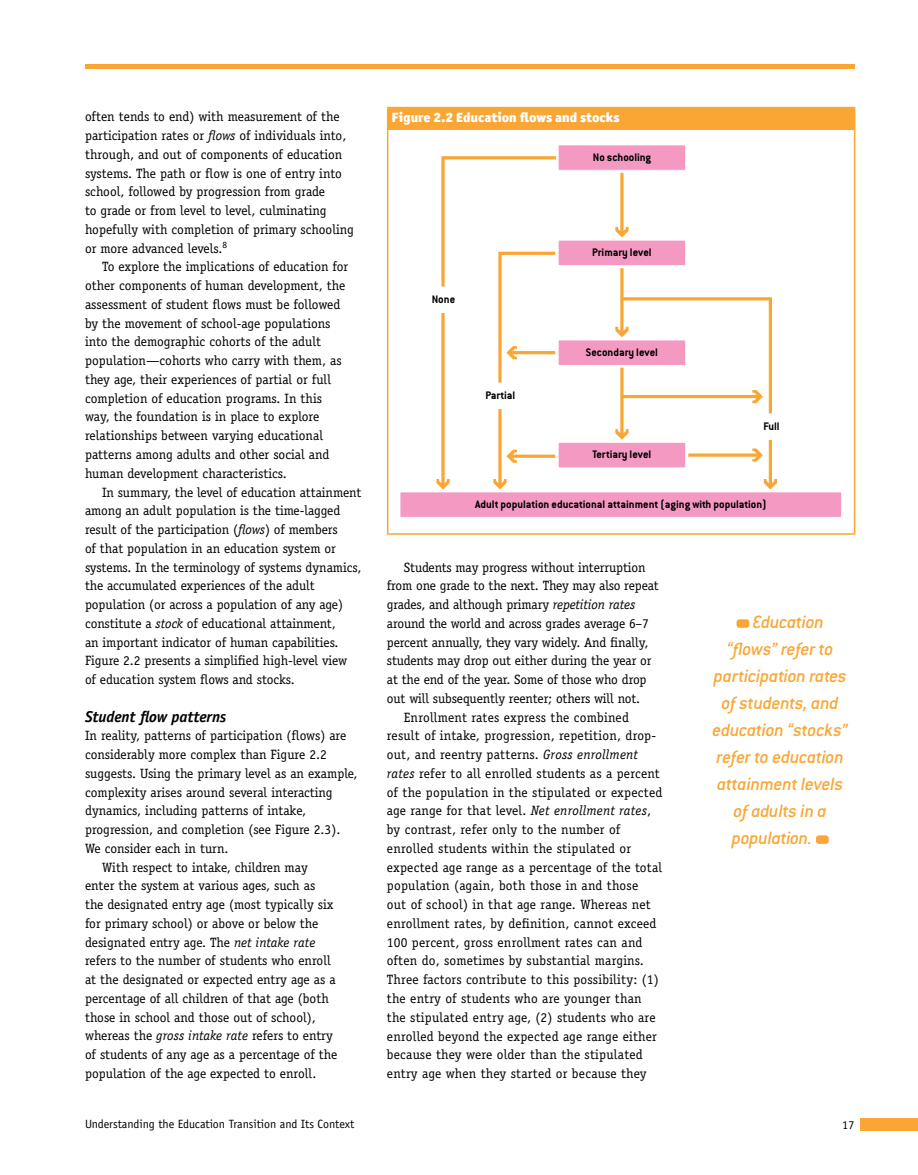
<style>
.page{position:relative;width:918px;height:1175px;background:#fff}
.page>*{position:absolute;margin:0;border:0;box-sizing:border-box;transform-origin:0 0}
.t1{font:italic 500 19.5px "Conduit ITC";letter-spacing:-.015em;color:#faa634}
.t2{font:italic 700 15.75px "Officina Sans";letter-spacing:-.01em;color:#000}
.t3{font:13.5px/18.8px "Officina Serif";color:#000}
.t4{font:13.5px "Officina Serif";letter-spacing:-.03em;color:#000}
.t5{font:13.5px "Officina Serif";letter-spacing:-.02em;color:#000}
.t6{font:900 13.5px "Officina San ITC";color:#fff}
.t7{font:700 12px "Conduit ITC";color:#000}
.t8{font:12px "Officina Sans";color:#000}
.t9{font:12px "Officina Serif";color:#000}
.s1{font-style:italic}
</style>
<div class="page">
<div style="left:85px;top:64px;width:769px;height:5px;background:#faa634"></div>
<div style="left:860px;top:1117px;width:58px;height:13px;background:#faa634"></div>
<div style="left:388px;top:108px;width:467px;height:23px;background:#faa634"></div>
<hr style="left:387px;top:107px;width:468px;height:1px;background:#faa634">
<svg style="left:387px;top:108px;width:1px;height:23px"></svg>
<hr style="left:387px;top:131px;width:1px;height:402px;background:#faa634">
<hr style="left:854px;top:131px;width:1px;height:402px;background:#faa634">
<hr style="left:387px;top:533px;width:468px;height:2px;background:#faa634">
<div style="left:558px;top:145px;width:128px;height:25px;background:#f49ac2"></div>
<div style="left:558px;top:240px;width:128px;height:26px;background:#f49ac2"></div>
<div style="left:558px;top:240px;width:128px;height:26px;border:1px solid #fff"></div>
<div style="left:558px;top:340px;width:128px;height:25px;background:#f49ac2"></div>
<div style="left:558px;top:340px;width:128px;height:25px;border:1px solid #fff"></div>
<div style="left:558px;top:442px;width:128px;height:26px;background:#f49ac2"></div>
<div style="left:558px;top:442px;width:128px;height:26px;border:1px solid #fff"></div>
<div style="left:400px;top:492px;width:442px;height:25px;background:#f49ac2"></div>
<div style="left:400px;top:491px;width:442px;height:26px;border:1px solid #fff"></div>
<svg style="left:615px;top:173px;width:14px;height:64px"></svg>
<svg style="left:615px;top:268px;width:162px;height:221px"></svg>
<div style="left:743px;top:414px;width:57px;height:25px;background:#fff"></div>
<svg style="left:436px;top:156px;width:120px;height:333px"></svg>
<div style="left:737px;top:619px;width:12px;height:9px;background:#faa634;border-radius:3px"></div>
<div style="left:816px;top:835px;width:13px;height:9px;background:#faa634;border-radius:3px"></div>
<p class="t3" style="left:85px;top:107px;width:270px">often tends to end) with measurement of the participation rates or <span class="s1">flows</span> of individuals into, through, and out of components of education systems. The path or flow is one of entry into school, followed by progression from grade<br>to grade or from level to level, culminating hopefully with completion of primary schooling or more advanced levels.<sup>8</sup></p>
<p class="t3" style="left:85px;top:257px;width:265px;text-indent:17px">To explore the implications of education for other components of human development, the assessment of student flows must be followed by the movement of school-age populations into the demographic cohorts of the adult population—cohorts who carry with them, as they age, their experiences of partial or full completion of education programs. In this way, the foundation is in place to explore relationships between varying educational patterns among adults and other social and human development characteristics.</p>
<p class="t3" style="left:85px;top:482px;width:278px;text-indent:17px">In summary, the level of education attainment among an adult population is the time-lagged result of the participation (<span class="s1">flows</span>) of members<br>of that population in an education system or systems. In the terminology of systems dynamics, the accumulated experiences of the adult population (or across a population of any age) constitute a <span class="s1">stock</span> of educational attainment,<br>an important indicator of human capabilities.<br>Figure 2.2 presents a simplified high-level view of education system flows and stocks.</p>
<p class="t2" style="left:85px;top:706px;width:143px">Student flow patterns</p>
<p class="t3" style="left:85px;top:726px;width:263px">In reality, patterns of participation (flows) are</p>
<p class="t3" style="left:85px;top:745px;width:243px">considerably more complex than Figure 2.2</p>
<p class="t3" style="left:85px;top:764px;width:274px">suggests. Using the primary level as an example,</p>
<p class="t3" style="left:85px;top:782px;width:249px">complexity arises around several interacting</p>
<p class="t3" style="left:85px;top:801px;width:223px">dynamics, including patterns of intake,</p>
<p class="t3" style="left:85px;top:820px;width:257px">progression, and completion (see Figure 2.3).</p>
<p class="t3" style="left:85px;top:839px;width:145px">We consider each in turn.</p>
<p class="t3" style="left:102px;top:857px;width:207px">With respect to intake, children may</p>
<p class="t3" style="left:85px;top:876px;width:232px">enter the system at various ages, such as</p>
<p class="t3" style="left:85px;top:895px;width:250px">the designated entry age (most typically six</p>
<p class="t3" style="left:85px;top:914px;width:235px">for primary school) or above or below the</p>
<p class="t3" style="left:85px;top:932px;width:232px">designated entry age. The <span class="s1">net intake rate</span></p>
<p class="t3" style="left:85px;top:951px;width:247px">refers to the number of students who enroll</p>
<p class="t3" style="left:85px;top:970px;width:252px">at the designated or expected entry age as a</p>
<p class="t3" style="left:85px;top:989px;width:245px">percentage of all children of that age (both</p>
<p class="t3" style="left:85px;top:1007px;width:232px">those in school and those out of school),</p>
<p class="t3" style="left:85px;top:1026px;width:249px">whereas the <span class="s1">gross intake rate</span> refers to entry</p>
<p class="t5" style="left:85px;top:1046px;width:254px">of students of any age as a percentage of the</p>
<p class="t3" style="left:85px;top:1064px;width:233px">population of the age expected to enroll.</p>
<p class="t6" style="left:392px;top:109px;width:229px">Figure 2.2 Education flows and stocks</p>
<p class="t7" style="left:593px;top:150px;width:60px">No schooling</p>
<p class="t7" style="left:432px;top:292px;width:25px">None</p>
<p class="t7" style="left:592px;top:245px;width:61px">Primary level</p>
<p class="t7" style="left:486px;top:388px;width:31px">Partial</p>
<p class="t7" style="left:586px;top:345px;width:74px">Secondary level</p>
<p class="t7" style="left:763px;top:419px;width:18px">Full</p>
<p class="t7" style="left:593px;top:447px;width:60px">Tertiary level</p>
<p class="t7" style="left:475px;top:497px;width:293px">Adult population educational attainment (aging with population)</p>
<p class="t3" style="left:404px;top:557px;width:243px">Students may progress without interruption</p>
<p class="t3" style="left:387px;top:576px;width:273px">from one grade to the next. They may also repeat</p>
<p class="t3" style="left:387px;top:595px;width:250px">grades, and although primary <span class="s1">repetition rates</span></p>
<p class="t4" style="left:387px;top:615px;width:264px">around the world and across grades average 6–7</p>
<p class="t3" style="left:387px;top:632px;width:263px">percent annually, they vary widely. And finally,</p>
<p class="t3" style="left:387px;top:651px;width:266px">students may drop out either during the year or</p>
<p class="t3" style="left:387px;top:670px;width:261px">at the end of the year. Some of those who drop</p>
<p class="t3" style="left:387px;top:689px;width:255px">out will subsequently reenter; others will not.</p>
<p class="t3" style="left:404px;top:707px;width:227px">Enrollment rates express the combined</p>
<p class="t3" style="left:387px;top:726px;width:271px">result of intake, progression, repetition, drop-</p>
<p class="t3" style="left:387px;top:745px;width:253px">out, and reentry patterns. <span class="s1">Gross enrollment</span></p>
<p class="t3" style="left:387px;top:764px;width:275px"><span class="s1">rates</span> refer to all enrolled students as a percent</p>
<p class="t3" style="left:387px;top:782px;width:277px">of the population in the stipulated or expected</p>
<p class="t3" style="left:387px;top:801px;width:266px">age range for that level. <span class="s1">Net enrollment rates</span>,</p>
<p class="t3" style="left:387px;top:820px;width:235px">by contrast, refer only to the number of</p>
<p class="t3" style="left:387px;top:839px;width:246px">enrolled students within the stipulated or</p>
<p class="t3" style="left:387px;top:857px;width:277px">expected age range as a percentage of the total</p>
<p class="t3" style="left:387px;top:876px;width:253px">population (again, both those in and those</p>
<p class="t3" style="left:387px;top:895px;width:265px">out of school) in that age range. Whereas net</p>
<p class="t3" style="left:387px;top:914px;width:271px">enrollment rates, by definition, cannot exceed</p>
<p class="t3" style="left:387px;top:932px;width:257px">100 percent, gross enrollment rates can and</p>
<p class="t3" style="left:387px;top:951px;width:259px">often do, sometimes by substantial margins.</p>
<p class="t3" style="left:387px;top:970px;width:273px">Three factors contribute to this possibility: (1)</p>
<p class="t3" style="left:387px;top:989px;width:256px">the entry of students who are younger than</p>
<p class="t3" style="left:387px;top:1007px;width:270px">the stipulated entry age, (2) students who are</p>
<p class="t3" style="left:387px;top:1026px;width:272px">enrolled beyond the expected age range either</p>
<p class="t3" style="left:387px;top:1045px;width:258px">because they were older than the stipulated</p>
<p class="t3" style="left:387px;top:1064px;width:261px">entry age when they started or because they</p>
<h1 class="t1" style="left:753px;top:610px;width:73px">Education</h1>
<h1 class="t1" style="left:727px;top:637px;width:108px">“flows” refer to</h1>
<h1 class="t1" style="left:714px;top:664px;width:134px">participation rates</h1>
<h1 class="t1" style="left:722px;top:691px;width:119px">of students, and</h1>
<h1 class="t1" style="left:713px;top:718px;width:137px">education “stocks”</h1>
<h1 class="t1" style="left:717px;top:745px;width:129px">refer to education</h1>
<h1 class="t1" style="left:717px;top:772px;width:128px">attainment levels</h1>
<h1 class="t1" style="left:734px;top:799px;width:95px">of adults in a</h1>
<h1 class="t1" style="left:732px;top:827px;width:82px">population.</h1>
<p class="t8" style="left:85px;top:1117px;width:271px">Understanding the Education Transition and Its Context</p>
<p class="t9" style="left:842px;top:1117px;width:14px">17</p>
</div>
